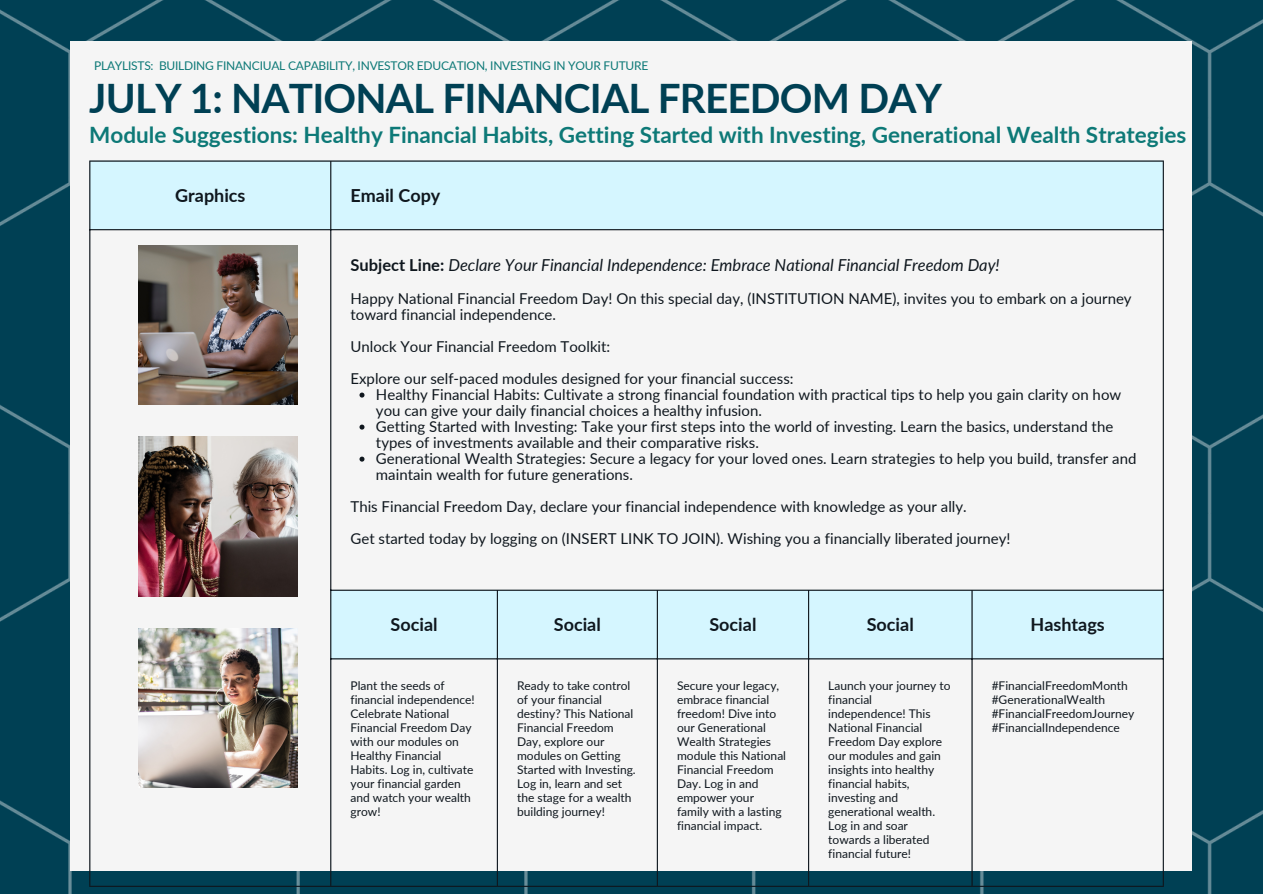
<style>
.page{position:relative;width:1263px;height:894px;background:#fff}
.page>*{position:absolute;margin:0;border:0;box-sizing:border-box;transform-origin:0 0}
.t1{font:700 40.5px "Lato";letter-spacing:-.02em;color:#004054}
.t2{font:700 22.5px "Lato";color:#0d7977}
.t3{font:700 18px "Lato";color:#0f171e}
.t4{font:italic 16.5px "Lato";color:#0f171e}
.t5{font:15px/16px "Lato";color:#0f171e}
.t6{font:12px/14px "Lato";color:#0f171e}
.t7{font:12px "Lato";letter-spacing:-.02em;color:#0d7977}
.s1{font-weight:700;font-style:normal}
</style>
<div class="page">
<div style="left:0;top:0;width:1263px;height:893px;background:#004054"></div>
<div style="left:71px;top:41px;width:1121px;height:829px;background:#f5f5f5"></div>
<svg style="left:90px;top:161px;width:1073px;height:498px"></svg>
<svg style="left:359px;top:392px;width:5px;height:5px"></svg>
<svg style="left:359px;top:424px;width:5px;height:5px"></svg>
<svg style="left:359px;top:456px;width:5px;height:5px"></svg>
<hr style="left:89px;top:161px;width:1px;height:724px;background:#0f171e">
<hr style="left:330px;top:161px;width:1px;height:724px;background:#0f171e">
<hr style="left:497px;top:590px;width:1px;height:295px;background:#0f171e">
<hr style="left:657px;top:590px;width:1px;height:295px;background:#0f171e">
<hr style="left:808px;top:590px;width:1px;height:295px;background:#0f171e">
<hr style="left:971px;top:590px;width:1px;height:295px;background:#0f171e">
<hr style="left:1163px;top:161px;width:1px;height:724px;background:#0f171e">
<hr style="left:89px;top:160px;width:1075px;height:1px;background:#0f171e">
<hr style="left:89px;top:229px;width:1075px;height:1px;background:#0f171e">
<hr style="left:330px;top:589px;width:834px;height:1px;background:#0f171e">
<hr style="left:330px;top:658px;width:834px;height:1px;background:#0f171e">
<hr style="left:89px;top:885px;width:1075px;height:1px;background:#0f171e">
<img style="left:138px;top:245px;width:159px;height:159px">
<img style="left:138px;top:437px;width:159px;height:159px">
<img style="left:138px;top:628px;width:159px;height:159px">
<p class="t7" style="left:94px;top:59px;width:556px">PLAYLISTS: BUILDING FINANCIUAL CAPABILITY, INVESTOR EDUCATION, INVESTING IN YOUR FUTURE</p>
<p class="t1" style="left:89px;top:72px;width:854px">JULY 1: NATIONAL FINANCIAL FREEDOM DAY</p>
<p class="t2" style="left:89px;top:120px;width:1098px">Module Suggestions: Healthy Financial Habits, Getting Started with Investing, Generational Wealth Strategies</p>
<p class="t3" style="left:175px;top:184px;width:72px">Graphics</p>
<p class="t3" style="left:350px;top:184px;width:91px">Email Copy</p>
<p class="t4" style="left:350px;top:255px;width:651px"><span class="s1">Subject Line:</span> Declare Your Financial Independence: Embrace National Financial Freedom Day!</p>
<p class="t5" style="left:350px;top:289px;width:783px">Happy National Financial Freedom Day! On this special day, (INSTITUTION NAME), invites you to embark on a journey toward financial independence.</p>
<p class="t5" style="left:350px;top:337px;width:261px">Unlock Your Financial Freedom Toolkit:</p>
<p class="t5" style="left:350px;top:369px;width:445px">Explore our self-paced modules designed for your financial success:</p>
<p class="t5" style="left:376px;top:385px;width:747px">Healthy Financial Habits: Cultivate a strong financial foundation with practical tips to help you gain clarity on how you can give your daily financial choices a healthy infusion.</p>
<p class="t5" style="left:376px;top:417px;width:739px">Getting Started with Investing: Take your first steps into the world of investing. Learn the basics, understand the types of investments available and their comparative risks.</p>
<p class="t5" style="left:376px;top:449px;width:762px">Generational Wealth Strategies: Secure a legacy for your loved ones. Learn strategies to help you build, transfer and maintain wealth for future generations.</p>
<p class="t5" style="left:350px;top:497px;width:618px">This Financial Freedom Day, declare your financial independence with knowledge as your ally.</p>
<p class="t5" style="left:350px;top:529px;width:661px">Get started today by logging on (INSERT LINK TO JOIN). Wishing you a financially liberated journey!</p>
<p class="t3" style="left:391px;top:613px;width:49px">Social</p>
<p class="t3" style="left:554px;top:613px;width:49px">Social</p>
<p class="t3" style="left:709px;top:613px;width:49px">Social</p>
<p class="t3" style="left:867px;top:613px;width:49px">Social</p>
<p class="t3" style="left:1030px;top:613px;width:76px">Hashtags</p>
<p class="t6" style="left:350px;top:677px;width:126px">Plant the seeds of financial independence!<br>Celebrate National<br>Financial Freedom Day with our modules on<br>Healthy Financial<br>Habits. Log in, cultivate your financial garden and watch your wealth grow!</p>
<p class="t6" style="left:517px;top:677px;width:120px">Ready to take control of your financial destiny? This National<br>Financial Freedom<br>Day, explore our modules on Getting<br>Started with Investing.<br>Log in, learn and set the stage for a wealth building journey!</p>
<p class="t6" style="left:677px;top:677px;width:111px">Secure your legacy, embrace financial freedom! Dive into our Generational<br>Wealth Strategies module this National<br>Financial Freedom<br>Day. Log in and empower your family with a lasting financial impact.</p>
<p class="t6" style="left:828px;top:677px;width:124px">Launch your journey to financial independence! This<br>National Financial<br>Freedom Day explore our modules and gain insights into healthy financial habits, investing and generational wealth.<br>Log in and soar towards a liberated financial future!</p>
<p class="t6" style="left:992px;top:677px;width:138px">#FinancialFreedomMonth</p>
<p class="t6" style="left:992px;top:691px;width:115px">#GenerationalWealth</p>
<p class="t6" style="left:992px;top:705px;width:144px">#FinancialFreedomJourney</p>
<p class="t6" style="left:992px;top:719px;width:130px">#FinancialIndependence</p>
</div>
